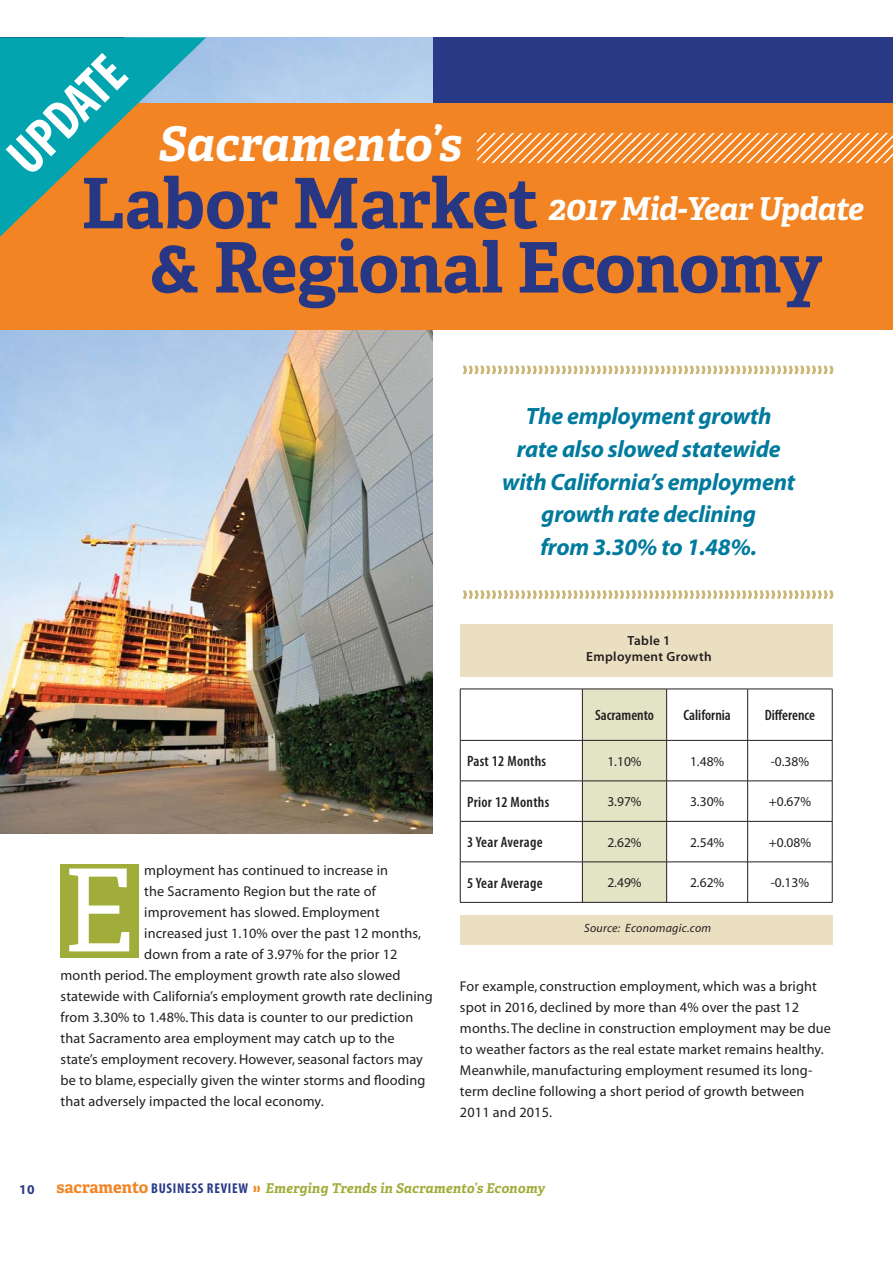
<style>
.page{position:relative;width:893px;height:1263px;background:#fff}
.page>*{position:absolute;margin:0;border:0;box-sizing:border-box;transform-origin:0 0}
.t1{font:114.6px "Adelle";color:#fff}
.t2{font:700 69.6px/64.2px "Adelle";color:#283784}
.t3{font:700 condensed 55.05px "Myriad Pro";color:#fff}
.t4{font:italic 700 47.7px "Adelle";color:#fff}
.t5{font:italic 700 31.5px "Adelle";letter-spacing:-.02em;color:#fff}
.t6{font:italic 700 23.7px/32.7px "Myriad Pro";letter-spacing:-.01em;color:#007a9d;text-align:center}
.t7{font:600 condensed 15px "Myriad Pro";letter-spacing:.01em;color:#231f20}
.t8{font:14.25px/21px "Myriad";letter-spacing:.01em;color:#231f20}
.t9{font:13.5px "Myriad Pro";color:#231f20}
.t10{font:italic 700 13.5px "Adelle";letter-spacing:.01em;color:#a0ad3a}
.t11{font:700 13.5px "Myriad";color:#2a3a87}
.t12{font:13.35px/16.2px "Myriad MM.565.600.";letter-spacing:.025em;color:#231f20;text-align:center}
.t13{font:italic 12px "Myriad";letter-spacing:.02em;color:#231f20}
.s1{font-size:34.5px}
.s2{font-style:normal;font-size:16.5px;color:#f38423}
.s3{font-family:"Myriad Pro";font-style:normal;font-stretch:condensed;font-size:14.25px;color:#2a3a87}
</style>
<div class="page">
<div style="left:0;top:37px;width:893px;height:66px;background:#2a3a87"></div>
<img style="left:206px;top:37px;width:227px;height:66px">
<img style="left:0;top:330px;width:433px;height:503px">
<div style="left:61px;top:864px;width:78px;height:94px;background:#a0ad3a"></div>
<div style="left:0;top:103px;width:893px;height:227px;background:#f38423"></div>
<svg style="left:478px;top:133px;width:415px;height:30px"></svg>
<svg style="left:0;top:37px;width:206px;height:200px"></svg>
<div style="left:460px;top:624px;width:372px;height:53px;background:#ebdfc1"></div>
<div style="left:460px;top:916px;width:373px;height:29px;background:#ebdfc1"></div>
<div style="left:583px;top:690px;width:83px;height:212px;background:#e3e3c5"></div>
<hr style="left:460px;top:689px;width:122px;height:1px;background:#231f20">
<hr style="left:460px;top:689px;width:1px;height:51px;background:#231f20">
<hr style="left:582px;top:689px;width:85px;height:1px;background:#231f20">
<hr style="left:582px;top:689px;width:1px;height:51px;background:#231f20">
<hr style="left:667px;top:689px;width:81px;height:1px;background:#231f20">
<hr style="left:666px;top:689px;width:1px;height:51px;background:#231f20">
<hr style="left:748px;top:689px;width:84px;height:1px;background:#231f20">
<hr style="left:747px;top:689px;width:1px;height:51px;background:#231f20">
<hr style="left:832px;top:689px;width:1px;height:51px;background:#231f20">
<hr style="left:460px;top:740px;width:122px;height:1px;background:#231f20">
<hr style="left:460px;top:741px;width:1px;height:40px;background:#231f20">
<hr style="left:582px;top:740px;width:85px;height:1px;background:#231f20">
<hr style="left:582px;top:741px;width:1px;height:40px;background:#231f20">
<hr style="left:667px;top:740px;width:81px;height:1px;background:#231f20">
<hr style="left:666px;top:741px;width:1px;height:40px;background:#231f20">
<hr style="left:748px;top:740px;width:84px;height:1px;background:#231f20">
<hr style="left:747px;top:741px;width:1px;height:40px;background:#231f20">
<hr style="left:832px;top:741px;width:1px;height:40px;background:#231f20">
<hr style="left:460px;top:781px;width:122px;height:1px;background:#231f20">
<hr style="left:460px;top:781px;width:1px;height:40px;background:#231f20">
<hr style="left:582px;top:781px;width:85px;height:1px;background:#231f20">
<hr style="left:582px;top:781px;width:1px;height:40px;background:#231f20">
<hr style="left:667px;top:781px;width:81px;height:1px;background:#231f20">
<hr style="left:666px;top:781px;width:1px;height:40px;background:#231f20">
<hr style="left:748px;top:781px;width:84px;height:1px;background:#231f20">
<hr style="left:747px;top:781px;width:1px;height:40px;background:#231f20">
<hr style="left:832px;top:781px;width:1px;height:40px;background:#231f20">
<hr style="left:460px;top:821px;width:122px;height:1px;background:#231f20">
<hr style="left:460px;top:822px;width:1px;height:40px;background:#231f20">
<hr style="left:582px;top:821px;width:85px;height:1px;background:#231f20">
<hr style="left:582px;top:822px;width:1px;height:40px;background:#231f20">
<hr style="left:667px;top:821px;width:81px;height:1px;background:#231f20">
<hr style="left:666px;top:822px;width:1px;height:40px;background:#231f20">
<hr style="left:748px;top:821px;width:84px;height:1px;background:#231f20">
<hr style="left:747px;top:822px;width:1px;height:40px;background:#231f20">
<hr style="left:832px;top:822px;width:1px;height:40px;background:#231f20">
<hr style="left:460px;top:862px;width:122px;height:1px;background:#231f20">
<hr style="left:460px;top:862px;width:1px;height:40px;background:#231f20">
<hr style="left:582px;top:862px;width:85px;height:1px;background:#231f20">
<hr style="left:582px;top:862px;width:1px;height:40px;background:#231f20">
<hr style="left:667px;top:862px;width:81px;height:1px;background:#231f20">
<hr style="left:666px;top:862px;width:1px;height:40px;background:#231f20">
<hr style="left:748px;top:862px;width:84px;height:1px;background:#231f20">
<hr style="left:747px;top:862px;width:1px;height:40px;background:#231f20">
<hr style="left:832px;top:862px;width:1px;height:40px;background:#231f20">
<hr style="left:460px;top:902px;width:372px;height:1px;background:#231f20">
<svg style="left:463px;top:366px;width:370px;height:8px"></svg>
<svg style="left:463px;top:590px;width:370px;height:9px"></svg>
<h3 class="t3" style="left:-6px;top:142px;width:143px;rotate:-45deg">UPDATE</h3>
<h3 class="t4" style="left:158px;top:127px;width:305px">Sacramento’s</h3>
<h2 class="t2" style="left:150px;top:172px;width:674px;text-indent:-68px">Labor Market<br>&amp; Regional Economy</h2>
<h3 class="t5" style="left:548px;top:197px;width:317px"><span class="s1">2017</span> Mid-Year Update</h3>
<h3 class="t6" style="left:502px;top:402px;width:294px">The employment growth<br>rate also slowed statewide with California’s employment growth rate declining<br>from 3.30% to 1.48%.</h3>
<p class="t12" style="left:586px;top:633px;width:127px">Table 1<br>Employment Growth</p>
<h1 class="t1" style="left:62px;top:827px;width:74px">E</h1>
<p class="t8" style="left:144px;top:861px;width:245px">mployment has continued to increase in</p>
<p class="t8" style="left:144px;top:882px;width:233px">the Sacramento Region but the rate of</p>
<p class="t8" style="left:144px;top:903px;width:237px">improvement has slowed. Employment</p>
<p class="t8" style="left:144px;top:924px;width:278px">increased just 1.10% over the past 12 months,</p>
<p class="t8" style="left:144px;top:945px;width:255px">down from a rate of 3.97% for the prior 12</p>
<p class="t8" style="left:61px;top:966px;width:341px">month period. The employment growth rate also slowed</p>
<p class="t8" style="left:61px;top:987px;width:374px">statewide with California’s employment growth rate declining</p>
<p class="t8" style="left:61px;top:1008px;width:354px">from 3.30% to 1.48%. This data is counter to our prediction</p>
<p class="t8" style="left:61px;top:1029px;width:336px">that Sacramento area employment may catch up to the</p>
<p class="t8" style="left:61px;top:1050px;width:364px">state’s employment recovery. However, seasonal factors may</p>
<p class="t8" style="left:61px;top:1071px;width:366px">be to blame, especially given the winter storms and flooding</p>
<p class="t8" style="left:61px;top:1092px;width:265px">that adversely impacted the local economy.</p>
<p class="t7" style="left:595px;top:710px;width:61px">Sacramento</p>
<p class="t7" style="left:683px;top:710px;width:49px">California</p>
<p class="t7" style="left:765px;top:710px;width:52px">Difference</p>
<p class="t7" style="left:467px;top:756px;width:81px">Past 12 Months</p>
<p class="t9" style="left:607px;top:756px;width:36px">1.10%</p>
<p class="t9" style="left:690px;top:756px;width:36px">1.48%</p>
<p class="t9" style="left:771px;top:756px;width:40px">-0.38%</p>
<p class="t7" style="left:467px;top:796px;width:84px">Prior 12 Months</p>
<p class="t9" style="left:607px;top:797px;width:36px">3.97%</p>
<p class="t9" style="left:690px;top:797px;width:36px">3.30%</p>
<p class="t9" style="left:769px;top:797px;width:44px">+0.67%</p>
<p class="t7" style="left:467px;top:837px;width:77px">3 Year Average</p>
<p class="t9" style="left:607px;top:837px;width:36px">2.62%</p>
<p class="t9" style="left:690px;top:837px;width:36px">2.54%</p>
<p class="t9" style="left:769px;top:837px;width:44px">+0.08%</p>
<p class="t7" style="left:467px;top:877px;width:77px">5 Year Average</p>
<p class="t9" style="left:607px;top:878px;width:36px">2.49%</p>
<p class="t9" style="left:690px;top:878px;width:36px">2.62%</p>
<p class="t9" style="left:771px;top:878px;width:40px">-0.13%</p>
<p class="t13" style="left:584px;top:924px;width:129px">Source: Economagic.com</p>
<p class="t8" style="left:460px;top:977px;width:373px">For example, construction employment, which was a bright spot in 2016, declined by more than 4% over the past 12 months. The decline in construction employment may be due to weather factors as the real estate market remains healthy.<br>Meanwhile, manufacturing employment resumed its long&shy;term decline following a short period of growth between 2011 and 2015.</p>
<p class="t11" style="left:19px;top:1184px;width:17px">10</p>
<p class="t10" style="left:57px;top:1183px;width:490px"><span class="s2">sacramento</span> <span class="s3">BUSINESS REVIEW</span> Emerging Trends in Sacramento’s Economy</p>
</div>
